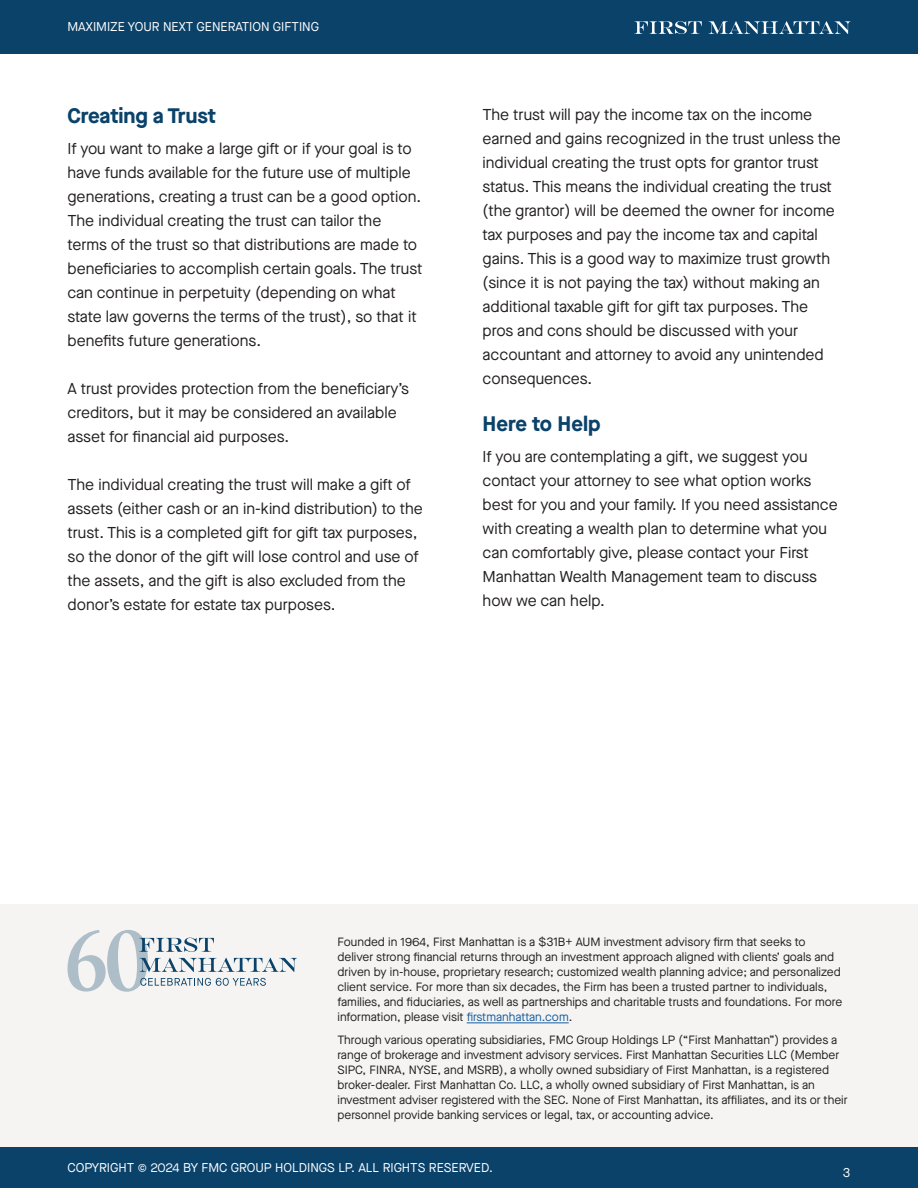
<style>
.page{position:relative;width:918px;height:1188px;background:#fff}
.page>*{position:absolute;margin:0;border:0;box-sizing:border-box;transform-origin:0 0}
.t1{font:700 21px "Maison Neue";color:#0a426a}
.t2{font:15.75px/24px "Maison Neue";color:#231f20}
.t3{font:12.75px "Maison Neue";color:#fff}
.t4{font:12px/15px "Maison Neue";color:#231f20}
.s1{color:#175d9e}
</style>
<div class="page">
<div style="left:0;top:1147px;width:918px;height:41px;background:#0a426a"></div>
<div style="left:0;top:0;width:918px;height:54px;background:#0a426a"></div>
<svg style="left:634px;top:21px;width:68px;height:13px"></svg>
<svg style="left:709px;top:21px;width:141px;height:13px"></svg>
<div style="left:0;top:904px;width:918px;height:243px;background:#f5f4f3"></div>
<hr style="left:467px;top:1022px;width:102px;height:1px;background:#175d9e">
<svg style="left:67px;top:930px;width:230px;height:62px"></svg>
<p class="t3" style="left:68px;top:18px;width:253px">MAXIMIZE YOUR NEXT GENERATION GIFTING</p>
<h1 class="t1" style="left:68px;top:101px;width:150px">Creating a Trust</h1>
<p class="t2" style="left:68px;top:136px;width:356px">If you want to make a large gift or if your goal is to have funds available for the future use of multiple generations, creating a trust can be a good option.<br>The individual creating the trust can tailor the terms of the trust so that distributions are made to beneficiaries to accomplish certain goals. The trust can continue in perpetuity (depending on what state law governs the terms of the trust), so that it benefits future generations.</p>
<p class="t2" style="left:68px;top:376px;width:343px">A trust provides protection from the beneficiary’s creditors, but it may be considered an available asset for financial aid purposes.</p>
<p class="t2" style="left:68px;top:472px;width:357px">The individual creating the trust will make a gift of assets (either cash or an in-kind distribution) to the trust. This is a completed gift for gift tax purposes, so the donor of the gift will lose control and use of the assets, and the gift is also excluded from the donor’s estate for estate tax purposes.</p>
<p class="t2" style="left:483px;top:102px;width:360px">The trust will pay the income tax on the income earned and gains recognized in the trust unless the individual creating the trust opts for grantor trust status. This means the individual creating the trust (the grantor) will be deemed the owner for income tax purposes and pay the income tax and capital gains. This is a good way to maximize trust growth (since it is not paying the tax) without making an additional taxable gift for gift tax purposes. The pros and cons should be discussed with your accountant and attorney to avoid any unintended consequences.</p>
<h1 class="t1" style="left:483px;top:409px;width:120px">Here to Help</h1>
<p class="t2" style="left:483px;top:445px;width:357px">If you are contemplating a gift, we suggest you contact your attorney to see what option works best for you and your family. If you need assistance with creating a wealth plan to determine what you can comfortably give, please contact your First Manhattan Wealth Management team to discuss how we can help.</p>
<p class="t4" style="left:338px;top:935px;width:506px">Founded in 1964, First Manhattan is a $31B+ AUM investment advisory firm that seeks to deliver strong financial returns through an investment approach aligned with clients’ goals and driven by in-house, proprietary research; customized wealth planning advice; and personalized client service. For more than six decades, the Firm has been a trusted partner to individuals, families, and fiduciaries, as well as partnerships and charitable trusts and foundations. For more information, please visit <span class="s1">firstmanhattan.com</span>.</p>
<p class="t4" style="left:338px;top:1032px;width:512px">Through various operating subsidiaries, FMC Group Holdings LP (“First Manhattan”) provides a range of brokerage and investment advisory services. First Manhattan Securities LLC (Member SIPC, FINRA, NYSE, and MSRB), a wholly owned subsidiary of First Manhattan, is a registered broker-dealer. First Manhattan Co. LLC, a wholly owned subsidiary of First Manhattan, is an investment adviser registered with the SEC. None of First Manhattan, its affiliates, and its or their personnel provide banking services or legal, tax, or accounting advice.</p>
<p class="t3" style="left:68px;top:1159px;width:427px">COPYRIGHT © 2024 BY FMC GROUP HOLDINGS LP. ALL RIGHTS RESERVED.</p>
<p class="t3" style="left:843px;top:1164px;width:9px">3</p>
</div>
